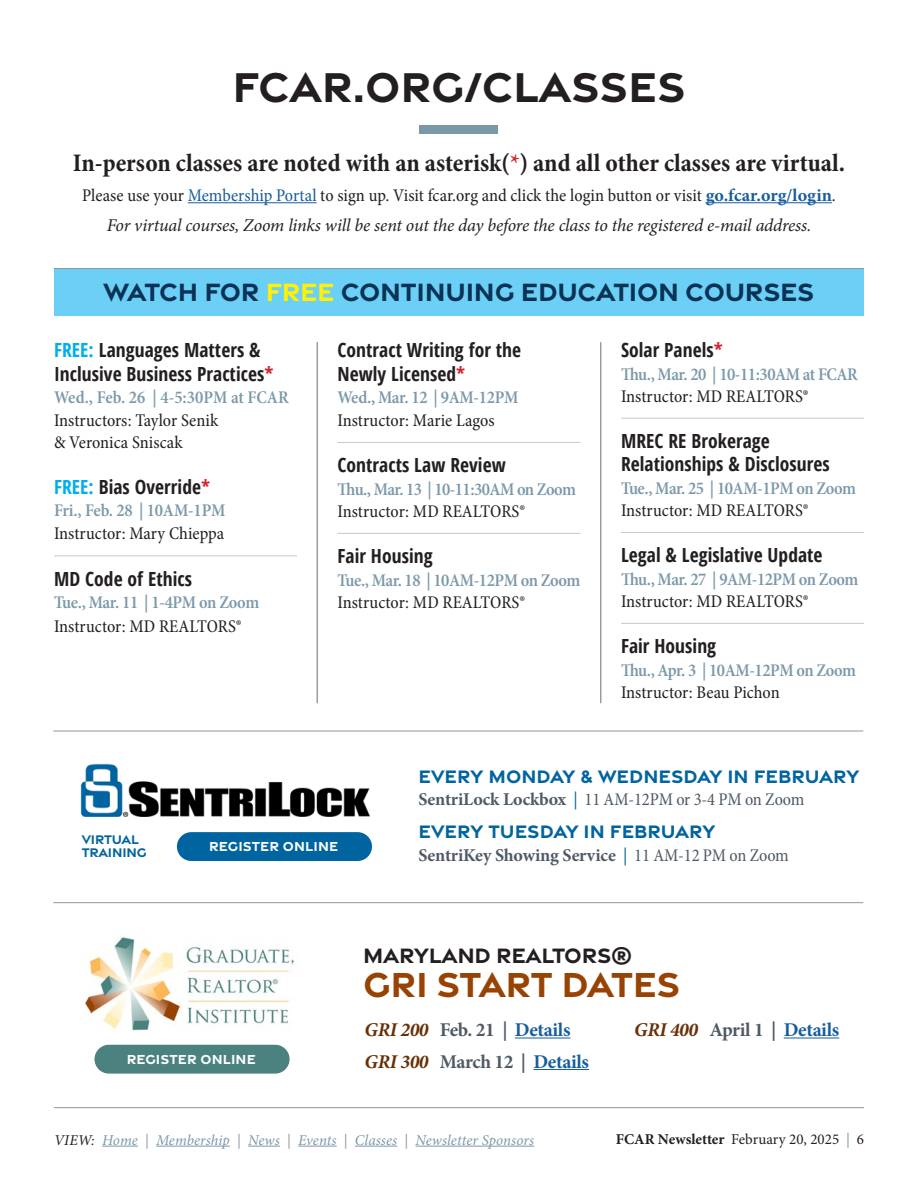
<style>
.page{position:relative;width:918px;height:1188px;background:#fff}
.page>*{position:absolute;margin:0;border:0;box-sizing:border-box;transform-origin:0 0}
.t1{font:700 45px "Gravesend Sans";color:#231f20}
.t2{font:700 37.5px "Gravesend Sans";letter-spacing:-.01em;color:#984304}
.t3{font:700 27px "Gravesend Sans";letter-spacing:-.01em;color:#0a3254}
.t4{font:700 condensed 25.5px "Minion Pro";color:#231f20}
.t5{font:700 22.5px "Gravesend Sans";letter-spacing:-.01em;color:#231f20}
.t6{font:700 condensed 19.5px/23.4px "Open Sans";letter-spacing:.005em;color:#231f20}
.t7{font:700 19.5px/31.5px "Minion Pro";letter-spacing:-.02em;color:#4f5a65}
.t8{font:700 19.5px "Gravesend Sans";letter-spacing:.005em;color:#0064a0}
.t9{font:condensed 18px/22.5px "Minion Pro";letter-spacing:.005em;color:#231f20}
.t10{font:600 condensed 18px "Minion Pro";letter-spacing:-.025em;color:#7b98a9}
.t11{font:italic 18px/30px "Minion Pro";letter-spacing:-.015em;color:#231f20;text-align:center}
.t12{font:condensed 18px "Minion Pro";letter-spacing:-.01em;color:#4f5a65}
.t13{font:700 18px "Minion Pro";letter-spacing:-.01em;color:#4f5a65}
.t14{font:600 condensed 18px "Minion Pro";color:#7b98a9}
.t15{font:italic 15px "Minion Pro";letter-spacing:.005em;color:#7b98a9}
.t16{font:15px "Minion Pro";color:#231f20}
.t17{font:700 14.1px "Gravesend Sans";letter-spacing:.01em;color:#fff}
.t18{font:700 13.5px/13.5px "Gravesend Sans";letter-spacing:-.01em;color:#0064a0}
.s1{color:#d1232a}
.s2{font-style:normal;font-stretch:condensed}
.s3{font-style:normal;font-stretch:condensed;color:#175d9e}
.s4{font-weight:700;font-style:normal;color:#175d9e}
.s5{color:#fff101}
.s6{color:#00aeef}
.s7{font-weight:700;font-stretch:normal}
.s8{color:#0064a0}
.s9{font-weight:400;font-stretch:condensed;color:#0064a0}
.s10{font-weight:400;font-stretch:condensed}
.s11{font-style:italic;color:#693006}
.s12{color:#175d9e}
.s13{color:#231f20}
.s14{color:#939598}
.s15{font-weight:700}
.s16{color:#7b98a9}
</style>
<div class="page">
<hr style="left:54px;top:1107px;width:810px;height:1px;background:#939598">
<hr style="left:102px;top:1146px;width:36px;height:1px;background:#7b98a9">
<hr style="left:156px;top:1146px;width:74px;height:1px;background:#7b98a9">
<hr style="left:248px;top:1146px;width:32px;height:1px;background:#7b98a9">
<hr style="left:298px;top:1146px;width:39px;height:1px;background:#7b98a9">
<hr style="left:355px;top:1146px;width:42px;height:1px;background:#7b98a9">
<hr style="left:415px;top:1146px;width:119px;height:1px;background:#7b98a9">
<div style="left:54px;top:268px;width:810px;height:48px;background:#6bcff6"></div>
<hr style="left:54px;top:556px;width:243px;height:1px;background:#c7c8ca">
<hr style="left:338px;top:442px;width:242px;height:1px;background:#c7c8ca">
<hr style="left:338px;top:533px;width:242px;height:1px;background:#c7c8ca">
<hr style="left:621px;top:418px;width:243px;height:1px;background:#c7c8ca">
<hr style="left:621px;top:532px;width:243px;height:1px;background:#c7c8ca">
<hr style="left:621px;top:623px;width:243px;height:1px;background:#c7c8ca">
<hr style="left:317px;top:342px;width:1px;height:361px;background:#939598">
<hr style="left:600px;top:342px;width:1px;height:361px;background:#939598">
<hr style="left:188px;top:202px;width:129px;height:1px;background:#175d9e">
<hr style="left:706px;top:202px;width:126px;height:1px;background:#175d9e">
<div style="left:420px;top:126px;width:78px;height:8px;background:#7b98a9"></div>
<hr style="left:54px;top:268px;width:810px;height:1px;background:#939598">
<hr style="left:53px;top:731px;width:810px;height:1px;background:#939598">
<hr style="left:53px;top:902px;width:810px;height:1px;background:#939598">
<div style="left:94px;top:1045px;width:196px;height:29px;background:#4b827f;border-radius:14px"></div>
<hr style="left:515px;top:1038px;width:55px;height:1px;background:#175d9e">
<hr style="left:533px;top:1069px;width:56px;height:1px;background:#175d9e">
<hr style="left:784px;top:1038px;width:55px;height:1px;background:#175d9e">
<img style="left:84px;top:937px;width:211px;height:94px">
<div style="left:177px;top:832px;width:195px;height:29px;background:#0064a0;border-radius:14px"></div>
<img style="left:80px;top:764px;width:290px;height:53px">
<h1 class="t1" style="left:232px;top:57px;width:455px">FCAR.ORG/CLASSES</h1>
<h3 class="t4" style="left:73px;top:145px;width:774px">In-person classes are noted with an asterisk(<span class="s1">*</span>) and all other classes are virtual.</h3>
<p class="t11" style="left:82px;top:180px;width:755px"><span class="s2">Please use your</span> <span class="s3">Membership Portal</span> <span class="s2">to sign up. Visit fcar.org and click the login button or visit</span> <span class="s4">go.fcar.org/login</span><span class="s2">.<br></span>For virtual courses, Zoom links will be sent out the day before the class to the registered e-mail address.</p>
<h3 class="t3" style="left:104px;top:274px;width:712px">WATCH FOR <span class="s5">FREE</span> CONTINUING EDUCATION COURSES</h3>
<p class="t6" style="left:54px;top:338px;width:221px"><span class="s6">FREE:</span> Languages Matters &amp;<br>Inclusive Business Practices<span class="s1">*</span></p>
<p class="t14" style="left:54px;top:385px;width:236px">Wed., Feb. 26 | 4-5:30PM at FCAR</p>
<p class="t9" style="left:54px;top:409px;width:166px">Instructors: Taylor Senik &amp; Veronica Sniscak</p>
<p class="t6" style="left:54px;top:475px;width:158px"><span class="s6">FREE:</span> Bias Override<span class="s1">*</span></p>
<p class="t10" style="left:54px;top:499px;width:173px">Fri., Feb. 28 | 10AM-1PM</p>
<p class="t9" style="left:54px;top:522px;width:172px">Instructor: Mary Chieppa</p>
<p class="t6" style="left:54px;top:567px;width:140px">MD Code of Ethics</p>
<p class="t10" style="left:54px;top:590px;width:207px">Tue., Mar. 11 | 1-4PM on Zoom</p>
<p class="t9" style="left:54px;top:615px;width:189px">Instructor: MD REALTORS®</p>
<p class="t6" style="left:338px;top:338px;width:185px">Contract Writing for the<br>Newly Licensed<span class="s1">*</span></p>
<p class="t10" style="left:338px;top:385px;width:182px">Wed., Mar. 12 | 9AM-12PM</p>
<p class="t9" style="left:338px;top:409px;width:159px">Instructor: Marie Lagos</p>
<p class="t6" style="left:338px;top:453px;width:170px">Contracts Law Review</p>
<p class="t10" style="left:338px;top:477px;width:240px">Thu., Mar. 13 | 10-11:30AM on Zoom</p>
<p class="t9" style="left:338px;top:501px;width:189px">Instructor: MD REALTORS®</p>
<p class="t6" style="left:338px;top:544px;width:97px">Fair Housing</p>
<p class="t10" style="left:338px;top:568px;width:244px">Tue., Mar. 18 | 10AM-12PM on Zoom</p>
<p class="t9" style="left:338px;top:591px;width:189px">Instructor: MD REALTORS®</p>
<p class="t6" style="left:621px;top:338px;width:103px">Solar Panels<span class="s1">*</span></p>
<p class="t10" style="left:621px;top:362px;width:238px">Thu., Mar. 20 | 10-11:30AM at FCAR</p>
<p class="t9" style="left:621px;top:385px;width:189px">Instructor: MD REALTORS®</p>
<p class="t6" style="left:621px;top:429px;width:210px">MREC RE Brokerage<br>Relationships &amp; Disclosures</p>
<p class="t10" style="left:621px;top:476px;width:237px">Tue., Mar. 25 | 10AM-1PM on Zoom</p>
<p class="t9" style="left:621px;top:500px;width:189px">Instructor: MD REALTORS®</p>
<p class="t6" style="left:621px;top:543px;width:203px">Legal &amp; Legislative Update</p>
<p class="t10" style="left:621px;top:567px;width:239px">Thu., Mar. 27 | 9AM-12PM on Zoom</p>
<p class="t9" style="left:621px;top:591px;width:189px">Instructor: MD REALTORS®</p>
<p class="t6" style="left:621px;top:634px;width:97px">Fair Housing</p>
<p class="t10" style="left:621px;top:658px;width:237px">Thu., Apr. 3 | 10AM-12PM on Zoom</p>
<p class="t9" style="left:621px;top:681px;width:160px">Instructor: Beau Pichon</p>
<p class="t18" style="left:82px;top:832px;width:67px">VIRTUAL<br>TRAINING</p>
<p class="t17" style="left:209px;top:837px;width:131px">REGISTER ONLINE</p>
<p class="t8" style="left:418px;top:763px;width:442px">EVERY MONDAY &amp; WEDNESDAY IN FEBRUARY</p>
<p class="t12" style="left:418px;top:788px;width:387px"><span class="s7">SentriLock Lockbox</span> <span class="s8">|</span> 11 AM-12PM or 3-4 PM on Zoom</p>
<p class="t8" style="left:418px;top:819px;width:298px">EVERY TUESDAY IN FEBRUARY</p>
<p class="t13" style="left:418px;top:842px;width:372px">SentriKey Showing Service <span class="s9">|</span> <span class="s10">11 AM-12 PM on Zoom</span></p>
<p class="t17" style="left:127px;top:1050px;width:131px">REGISTER ONLINE</p>
<p class="t5" style="left:363px;top:941px;width:271px">MARYLAND REALTORS®</p>
<h2 class="t2" style="left:363px;top:960px;width:319px">GRI START DATES</h2>
<p class="t7" style="left:365px;top:1014px;width:226px"><span class="s11">GRI 200</span> Feb. 21 | <span class="s12">Details<br></span><span class="s11">GRI 300</span> March 12 | <span class="s12">Details</span></p>
<p class="t7" style="left:634px;top:1014px;width:207px"><span class="s11">GRI 400</span> April 1 | <span class="s12">Details</span></p>
<p class="t15" style="left:54px;top:1130px;width:482px"><span class="s13">VIEW:</span> Home <span class="s14">|</span> Membership <span class="s14">|</span> News <span class="s14">|</span> Events <span class="s14">|</span> Classes <span class="s14">|</span> Newsletter Sponsors</p>
<p class="t16" style="left:616px;top:1129px;width:250px"><span class="s15">FCAR Newsletter</span> February 20, 2025 <span class="s16">|</span> 6</p>
</div>
